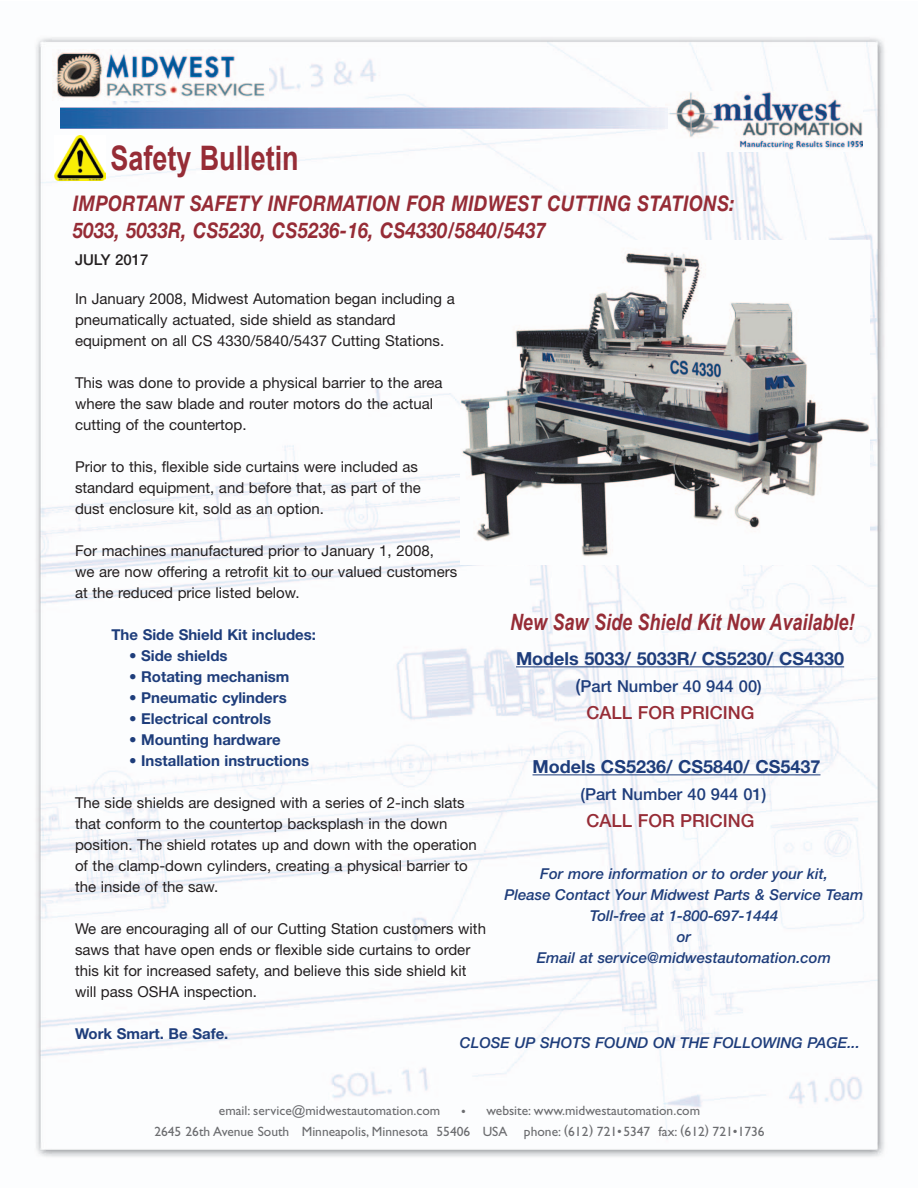
<style>
.page{position:relative;width:918px;height:1188px;background:#fff}
.page>*{position:absolute;margin:0;border:0;box-sizing:border-box;transform-origin:0 0}
.t1{font:700 33.75px "Arial";color:#962c36;scale:.8 1}
.t2{font:italic 700 22.5px "Arial";color:#962c36;scale:.8 1}
.t3{font:italic 700 21.6px/27px "Helvetica Neue";letter-spacing:.025em;color:#962c36;scale:.83 1}
.t4{font:700 18px "Helvetica Neue";color:#1e3d7b}
.t5{font:500 18px "Helvetica Neue";color:#962c36}
.t6{font:500 16.5px "Helvetica Neue";color:#1e3d7b}
.t7{font:15px/21px "Helvetica Neue";color:#231f20}
.t8{font:italic 500 15px/21px "Helvetica Neue";color:#1e3d7b;text-align:center}
.t9{font:700 15px "Helvetica Neue";color:#1e3d7b}
.t10{font:500 15px "Helvetica Neue";color:#231f20}
.t11{font:13.5px/21px "Gill Sans";color:#6c6d70}
.s1{font-size:18px}
</style>
<div class="page">
<img style="left:36px;top:37px;width:849px;height:1120px">
<img style="left:665px;top:92px;width:197px;height:59px">
<img style="left:54px;top:136px;width:51px;height:45px">
<hr style="left:516px;top:666px;width:328px;height:1px;background:#1e3d7b">
<hr style="left:533px;top:774px;width:287px;height:1px;background:#1e3d7b">
<img style="left:460px;top:240px;width:410px;height:325px">
<img style="left:60px;top:107px;width:608px;height:21px">
<img style="left:52px;top:50px;width:216px;height:51px">
<h1 class="t1" style="left:110px;top:136px;width:237px">Safety Bulletin</h1>
<h3 class="t3" style="left:73px;top:190px;width:798px">IMPORTANT SAFETY INFORMATION FOR MIDWEST CUTTING STATIONS:<br>5033, 5033R, CS5230, CS5236-16, CS4330/5840/5437</h3>
<p class="t10" style="left:75px;top:251px;width:75px">JULY 2017</p>
<p class="t7" style="left:75px;top:288px;width:381px">In January 2008, Midwest Automation began including a pneumatically actuated, side shield as standard equipment on all CS 4330/5840/5437 Cutting Stations.</p>
<p class="t7" style="left:75px;top:372px;width:369px">This was done to provide a physical barrier to the area where the saw blade and router motors do the actual cutting of the countertop.</p>
<p class="t7" style="left:75px;top:456px;width:347px">Prior to this, flexible side curtains were included as standard equipment, and before that, as part of the dust enclosure kit, sold as an option.</p>
<p class="t7" style="left:75px;top:540px;width:384px">For machines manufactured prior to January 1, 2008,<br>we are now offering a retrofit kit to our valued customers at the reduced price listed below.</p>
<p class="t9" style="left:111px;top:625px;width:206px">The Side Shield Kit includes:</p>
<p class="t9" style="left:129px;top:646px;width:100px">• Side shields</p>
<p class="t9" style="left:129px;top:667px;width:162px">• Rotating mechanism</p>
<p class="t9" style="left:129px;top:688px;width:159px">• Pneumatic cylinders</p>
<p class="t9" style="left:129px;top:709px;width:144px">• Electrical controls</p>
<p class="t9" style="left:129px;top:730px;width:153px">• Mounting hardware</p>
<p class="t9" style="left:129px;top:751px;width:182px">• Installation instructions</p>
<p class="t7" style="left:75px;top:792px;width:403px">The side shields are designed with a series of 2-inch slats that conform to the countertop backsplash in the down position. The shield rotates up and down with the operation of the clamp-down cylinders, creating a physical barrier to the inside of the saw.</p>
<p class="t7" style="left:75px;top:918px;width:413px">We are encouraging all of our Cutting Station customers with saws that have open ends or flexible side curtains to order this kit for increased safety, and believe this side shield kit will pass OSHA inspection.</p>
<p class="t9" style="left:75px;top:1024px;width:155px">Work Smart. Be Safe.</p>
<h2 class="t2" style="left:510px;top:607px;width:432px">New Saw Side Shield Kit Now Available!</h2>
<p class="t4" style="left:516px;top:648px;width:330px">Models 5033/ 5033R/ CS5230/ CS4330</p>
<p class="t6" style="left:576px;top:676px;width:188px"><span class="s1">(</span>Part Number 40 944 00)</p>
<p class="t5" style="left:587px;top:702px;width:170px">CALL FOR PRICING</p>
<p class="t4" style="left:533px;top:756px;width:289px">Models CS5236/ CS5840/ CS5437</p>
<p class="t6" style="left:581px;top:784px;width:187px">(Part Number 40 944 01)</p>
<p class="t5" style="left:587px;top:810px;width:170px">CALL FOR PRICING</p>
<p class="t8" style="left:505px;top:863px;width:360px">For more information or to order your kit,<br>Please Contact Your Midwest Parts &amp; Service Team<br>Toll-free at 1-800-697-1444<br>or<br>Email at service@midwestautomation.com</p>
<p class="t8" style="left:460px;top:1032px;width:401px">CLOSE UP SHOTS FOUND ON THE FOLLOWING PAGE...</p>
<p class="t11" style="left:219px;top:1100px;width:223px">email: service@midwestautomation.com</p>
<p class="t11" style="left:154px;top:1100px;width:612px;text-indent:307px">• website: www.midwestautomation.com<br>2645 26th Avenue South Minneapolis, Minnesota 55406 USA phone: (612) 721•5347 fax: (612) 721•1736</p>
</div>
